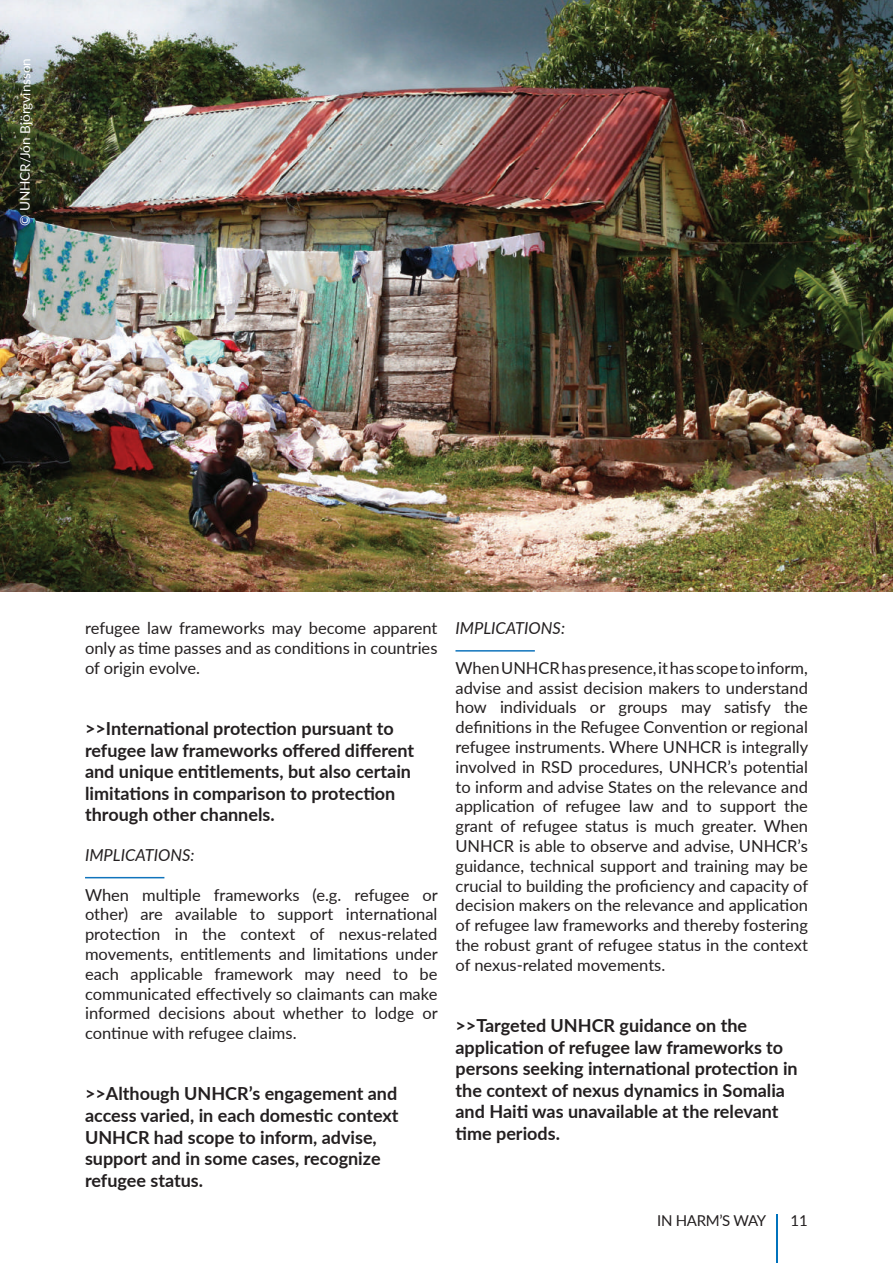
<style>
.page{position:relative;width:893px;height:1263px;background:#fff}
.page>*{position:absolute;margin:0;border:0;box-sizing:border-box;transform-origin:0 0}
.t1{font:700 18px/21.6px "Lato";color:#231f20}
.t2{font:16.5px/19.8px "Lato";color:#231f20;text-align:justify}
.t3{font:italic 16.5px "Lato";color:#231f20}
.t4{font:15px "Lato";letter-spacing:-.02em;color:#231f20}
.t5{font:13.5px "Lato";letter-spacing:-.005em;color:#fff}
</style>
<div class="page">
<hr style="left:776px;top:1214px;width:1px;height:49px;background:#0072bc">
<hr style="left:85px;top:877px;width:79px;height:1px;background:#1074bc">
<hr style="left:455px;top:650px;width:80px;height:2px;background:#1074bc">
<img style="left:0;top:0;width:893px;height:591px">
<p class="t5" style="left:16px;top:226px;width:170px;rotate:-90deg">© UNHCR/Jón Björgvinsson</p>
<p class="t2" style="left:85px;top:617px;width:354px">refugee law frameworks may become apparent only as time passes and as conditions in countries of origin evolve.</p>
<p class="t1" style="left:85px;top:717px;width:331px">&gt;&gt;International protection pursuant to refugee law frameworks offered different and unique entitlements, but also certain limitations in comparison to protection through other channels.</p>
<p class="t3" style="left:85px;top:843px;width:111px">IMPLICATIONS:</p>
<p class="t2" style="left:85px;top:884px;width:354px">When multiple frameworks (e.g. refugee or other) are available to support international protection in the context of nexus-related movements, entitlements and limitations under each applicable framework may need to be communicated effectively so claimants can make informed decisions about whether to lodge or continue with refugee claims.</p>
<p class="t1" style="left:85px;top:1082px;width:315px">&gt;&gt;Although UNHCR’s engagement and access varied, in each domestic context<br>UNHCR had scope to inform, advise, support and in some cases, recognize refugee status.</p>
<p class="t3" style="left:455px;top:616px;width:111px">IMPLICATIONS:</p>
<p class="t2" style="left:455px;top:657px;width:354px">When UNHCR has presence, it has scope to inform, advise and assist decision makers to understand how individuals or groups may satisfy the definitions in the Refugee Convention or regional refugee instruments. Where UNHCR is integrally involved in RSD procedures, UNHCR’s potential to inform and advise States on the relevance and application of refugee law and to support the grant of refugee status is much greater. When UNHCR is able to observe and advise, UNHCR’s guidance, technical support and training may be crucial to building the proficiency and capacity of decision makers on the relevance and application of refugee law frameworks and thereby fostering the robust grant of refugee status in the context of nexus-related movements.</p>
<p class="t1" style="left:455px;top:1014px;width:344px">&gt;&gt;Targeted UNHCR guidance on the application of refugee law frameworks to persons seeking international protection in the context of nexus dynamics in Somalia and Haiti was unavailable at the relevant time periods.</p>
<p class="t4" style="left:657px;top:1210px;width:111px">IN HARM’S WAY</p>
<p class="t4" style="left:790px;top:1210px;width:19px">11</p>
</div>
